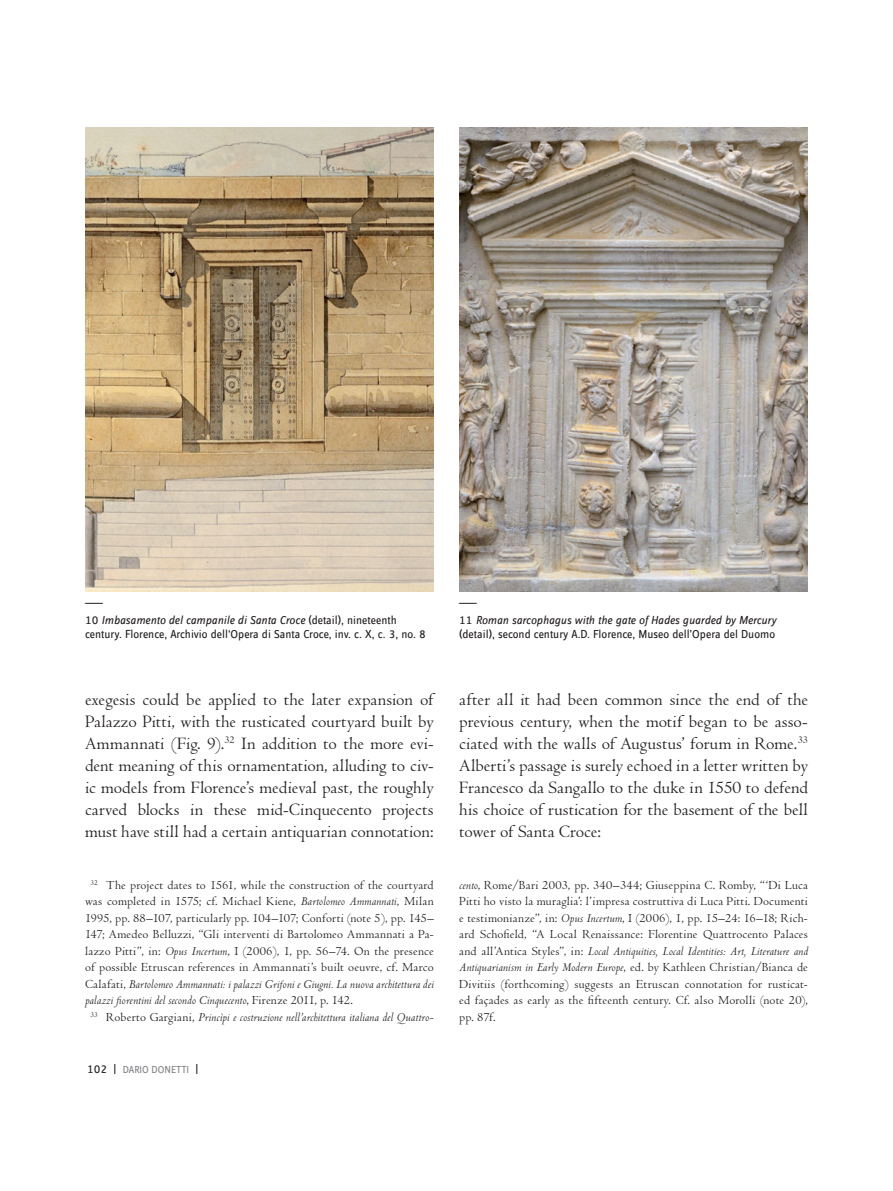
<style>
.page{position:relative;width:893px;height:1191px;background:#fff}
.page>*{position:absolute;margin:0;border:0;box-sizing:border-box;transform-origin:0 0}
.t1{font:18px/21.9px "Centaur MT Pro";color:#231f20;text-align:justify}
.t2{font:12.75px/16.5px "Centaur MT Pro";letter-spacing:.015em;color:#231f20;text-align:justify}
.t3{font:italic 12.75px "Centaur MT Pro";letter-spacing:.01em;color:#231f20}
.t4{font:12.75px "Centaur MT Pro";letter-spacing:-.005em;color:#231f20}
.t5{font:12px "Zine Sans Display Offc";color:#231f20}
.t6{font:italic 12px/23px "Zine Sans Display Offc";color:#231f20}
.t7{font:10.5px "Zine Sans Display Offc";color:#808285}
.s1{font-style:normal}
.s2{font-style:italic}
.s3{font-size:12px;color:#231f20}
</style>
<div class="page">
<img style="left:459px;top:128px;width:349px;height:463px">
<img style="left:85px;top:128px;width:349px;height:463px">
<p class="t6" style="left:85px;top:586px;width:313px"><span class="s1">____<br>10</span> Imbasamento del campanile di Santa Croce <span class="s1">(detail), nineteenth</span></p>
<p class="t5" style="left:85px;top:629px;width:342px">century. Florence, Archivio dell'Opera di Santa Croce, inv. c. X, c. 3, no. 8</p>
<p class="t6" style="left:459px;top:586px;width:319px"><span class="s1">____<br>11</span> Roman sarcophagus with the gate of Hades guarded by Mercury</p>
<p class="t5" style="left:459px;top:629px;width:317px">(detail), second century A.D. Florence, Museo dell’Opera del Duomo</p>
<p class="t1" style="left:85px;top:689px;width:351px">exegesis could be applied to the later expansion of Palazzo Pitti, with the rusticated courtyard built by Ammannati (Fig. 9).<sup>32</sup> In addition to the more evi&shy;dent meaning of this ornamentation, alluding to civ&shy;ic models from Florence’s medieval past, the roughly carved blocks in these mid-Cinquecento projects must have still had a certain antiquarian connotation:</p>
<p class="t1" style="left:459px;top:689px;width:350px">after all it had been common since the end of the previous century, when the motif began to be asso&shy;ciated with the walls of Augustus’ forum in Rome.<sup>33<br></sup>Alberti’s passage is surely echoed in a letter written by Francesco da Sangallo to the duke in 1550 to defend his choice of rustication for the basement of the bell tower of Santa Croce:</p>
<p class="t2" style="left:91px;top:877px;width:345px"><sup>32</sup> The project dates to 1561, while the construction of the courtyard</p>
<p class="t2" style="left:85px;top:893px;width:350px">was completed in 1575; cf. Michael Kiene, <span class="s2">Bartolomeo Ammannati</span>, Milan</p>
<p class="t4" style="left:85px;top:911px;width:350px">1995, pp. 88–107, particularly pp. 104–107; Conforti (note 5), pp. 145–</p>
<p class="t2" style="left:85px;top:926px;width:350px">147; Amedeo Belluzzi, “Gli interventi di Bartolomeo Ammannati a Pa-</p>
<p class="t2" style="left:85px;top:943px;width:350px">lazzo Pitti”, in: <span class="s2">Opus Incertum</span>, I (2006), 1, pp. 56–74. On the presence</p>
<p class="t2" style="left:85px;top:959px;width:350px">of possible Etruscan references in Ammannati’s built oeuvre, cf. Marco</p>
<p class="t3" style="left:85px;top:976px;width:350px"><span class="s1">Calafati,</span> Bartolomeo Ammannati: i palazzi Grifoni e Giugni. La nuova architettura dei</p>
<p class="t3" style="left:85px;top:992px;width:269px">palazzi fiorentini del secondo Cinquecento<span class="s1">, Firenze 2011, p. 142.</span></p>
<p class="t3" style="left:91px;top:1009px;width:345px"><sup>33</sup> <span class="s1">Roberto Gargiani,</span> Princìpi e costruzione nell’architettura italiana del Quattro-</p>
<p class="t2" style="left:459px;top:877px;width:350px"><span class="s2">cento</span>, Rome/Bari 2003, pp. 340–344; Giuseppina C. Romby, “‘Di Luca Pitti ho visto la muraglia’: l’impresa costruttiva di Luca Pitti. Documenti e testimonianze”, in: <span class="s2">Opus Incertum</span>, I (2006), 1, pp. 15–24: 16–18; Rich&shy;ard Schofield, “A Local Renaissance: Florentine Quattrocento Palaces and all’Antica Styles”, in: <span class="s2">Local Antiquities, Local Identities: Art, Literature and Antiquarianism in Early Modern Europe</span>, ed. by Kathleen Christian/Bianca de Divitiis (forthcoming) suggests an Etruscan connotation for rusticat&shy;ed façades as early as the fifteenth century. Cf. also Morolli (note 20), pp. 87f.</p>
<p class="t7" style="left:87px;top:1064px;width:113px"><span class="s3">102 |</span> DARIO DONETTI <span class="s3">|</span></p>
</div>
